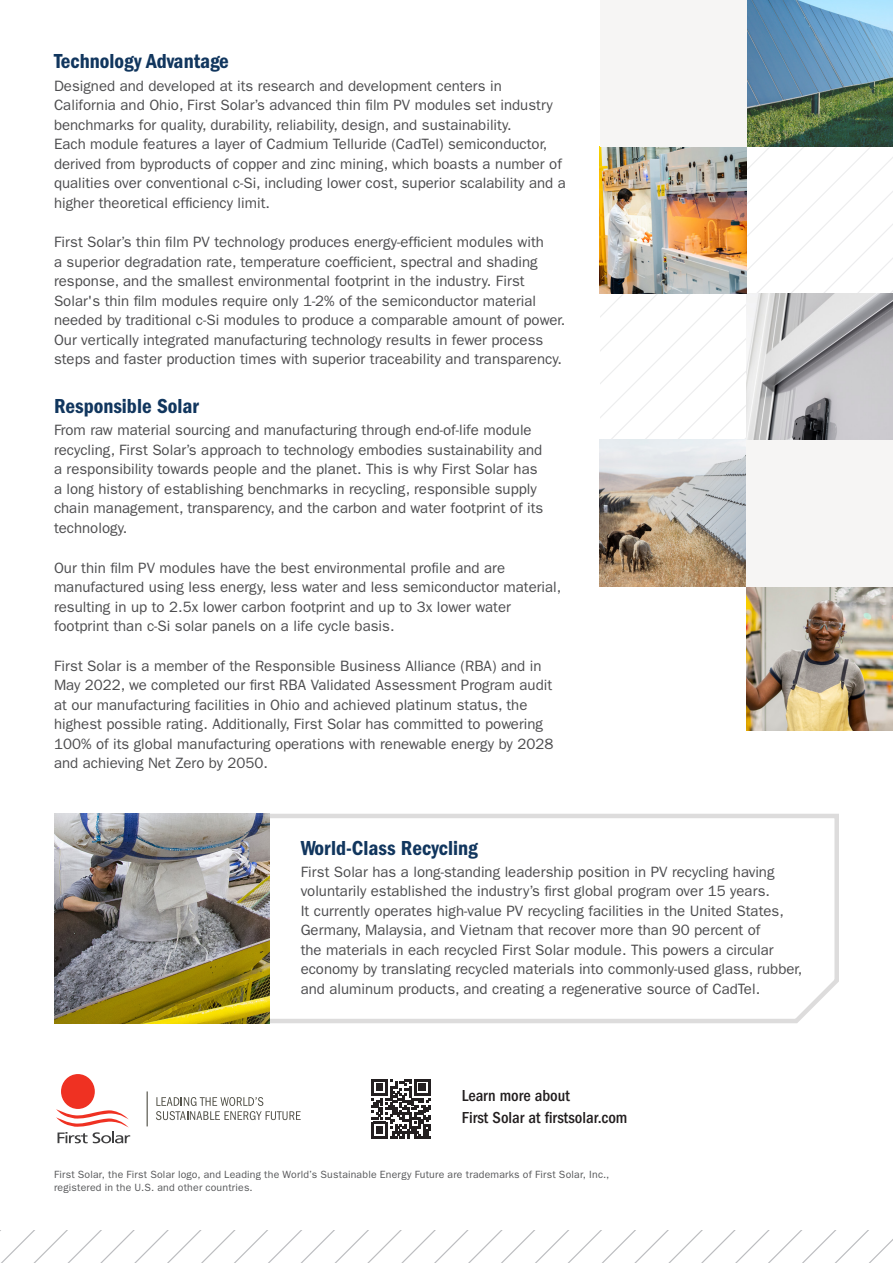
<style>
.page{position:relative;width:893px;height:1263px;background:#fff}
.page>*{position:absolute;margin:0;border:0;box-sizing:border-box;transform-origin:0 0}
.Subheader{font:21px "ITC Franklin Gothic Std Dm Cd";color:#11365e}
.QR_Code{font:500 condensed 16.5px/22.5px "ITC Franklin Gothic Std";color:#231f20}
.Body{font:15px/19.5px "ITC Franklin Gothic Std";color:#4d4d4f}
.Disclaimer{font:10.5px/13.5px "ITC Franklin Gothic Std";letter-spacing:.02em;color:#57585a}
</style>
<div class="page">
<svg style="left:600px;top:147px;width:293px;height:293px"></svg>
<svg style="left:0;top:1230px;width:893px;height:33px"></svg>
<svg style="left:54px;top:813px;width:785px;height:211px"></svg>
<div style="left:61px;top:1074px;width:34px;height:35px;background:#ef3122;border-radius:50%"></div>
<svg style="left:56px;top:1109px;width:74px;height:34px"></svg>
<svg style="left:156px;top:1097px;width:145px;height:23px"></svg>
<hr style="left:147px;top:1091px;width:1px;height:35px;background:#54534a">
<svg style="left:371px;top:1079px;width:60px;height:59px"></svg>
<img style="left:746px;top:586px;width:147px;height:144px">
<img style="left:54px;top:814px;width:215px;height:209px">
<img style="left:746px;top:293px;width:147px;height:147px">
<img style="left:746px;top:0;width:147px;height:147px">
<img style="left:600px;top:147px;width:146px;height:146px">
<img style="left:600px;top:440px;width:146px;height:146px">
<div style="left:600px;top:0;width:146px;height:147px;background:#f6f5f4"></div>
<div style="left:746px;top:440px;width:147px;height:146px;background:#f6f5f4"></div>
<p class="Subheader" style="left:54px;top:49px;width:176px">Technology Advantage</p>
<p class="Body" style="left:54px;top:76px;width:513px">Designed and developed at its research and development centers in California and Ohio, First Solar’s advanced thin film PV modules set industry benchmarks for quality, durability, reliability, design, and sustainability.<br>Each module features a layer of Cadmium Telluride (CadTel) semiconductor, derived from byproducts of copper and zinc mining, which boasts a number of qualities over conventional c-Si, including lower cost, superior scalability and a higher theoretical efficiency limit.</p>
<p class="Body" style="left:54px;top:233px;width:513px">First Solar’s thin film PV technology produces energy-efficient modules with<br>a superior degradation rate, temperature coefficient, spectral and shading response, and the smallest environmental footprint in the industry. First Solar's thin film modules require only 1-2% of the semiconductor material needed by traditional c-Si modules to produce a comparable amount of power.<br>Our vertically integrated manufacturing technology results in fewer process steps and faster production times with superior traceability and transparency.</p>
<p class="Subheader" style="left:54px;top:394px;width:146px">Responsible Solar</p>
<p class="Body" style="left:54px;top:421px;width:491px">From raw material sourcing and manufacturing through end-of-life module recycling, First Solar’s approach to technology embodies sustainability and a responsibility towards people and the planet. This is why First Solar has a long history of establishing benchmarks in recycling, responsible supply chain management, transparency, and the carbon and water footprint of its technology.</p>
<p class="Body" style="left:54px;top:558px;width:509px">Our thin film PV modules have the best environmental profile and are manufactured using less energy, less water and less semiconductor material, resulting in up to 2.5x lower carbon footprint and up to 3x lower water footprint than c-Si solar panels on a life cycle basis.</p>
<p class="Body" style="left:54px;top:656px;width:501px">First Solar is a member of the Responsible Business Alliance (RBA) and in May 2022, we completed our first RBA Validated Assessment Program audit at our manufacturing facilities in Ohio and achieved platinum status, the highest possible rating. Additionally, First Solar has committed to powering 100% of its global manufacturing operations with renewable energy by 2028 and achieving Net Zero by 2050.</p>
<p class="Subheader" style="left:301px;top:836px;width:179px">World-Class Recycling</p>
<p class="Body" style="left:301px;top:862px;width:503px">First Solar has a long-standing leadership position in PV recycling having voluntarily established the industry’s first global program over 15 years.<br>It currently operates high-value PV recycling facilities in the United States, Germany, Malaysia, and Vietnam that recover more than 90 percent of<br>the materials in each recycled First Solar module. This powers a circular economy by translating recycled materials into commonly-used glass, rubber, and aluminum products, and creating a regenerative source of CadTel.</p>
<p class="QR_Code" style="left:462px;top:1084px;width:167px">Learn more about<br>First Solar at firstsolar.com</p>
<p class="Disclaimer" style="left:54px;top:1167px;width:557px">First Solar, the First Solar logo, and Leading the World’s Sustainable Energy Future are trademarks of First Solar, Inc., registered in the U.S. and other countries.</p>
</div>
